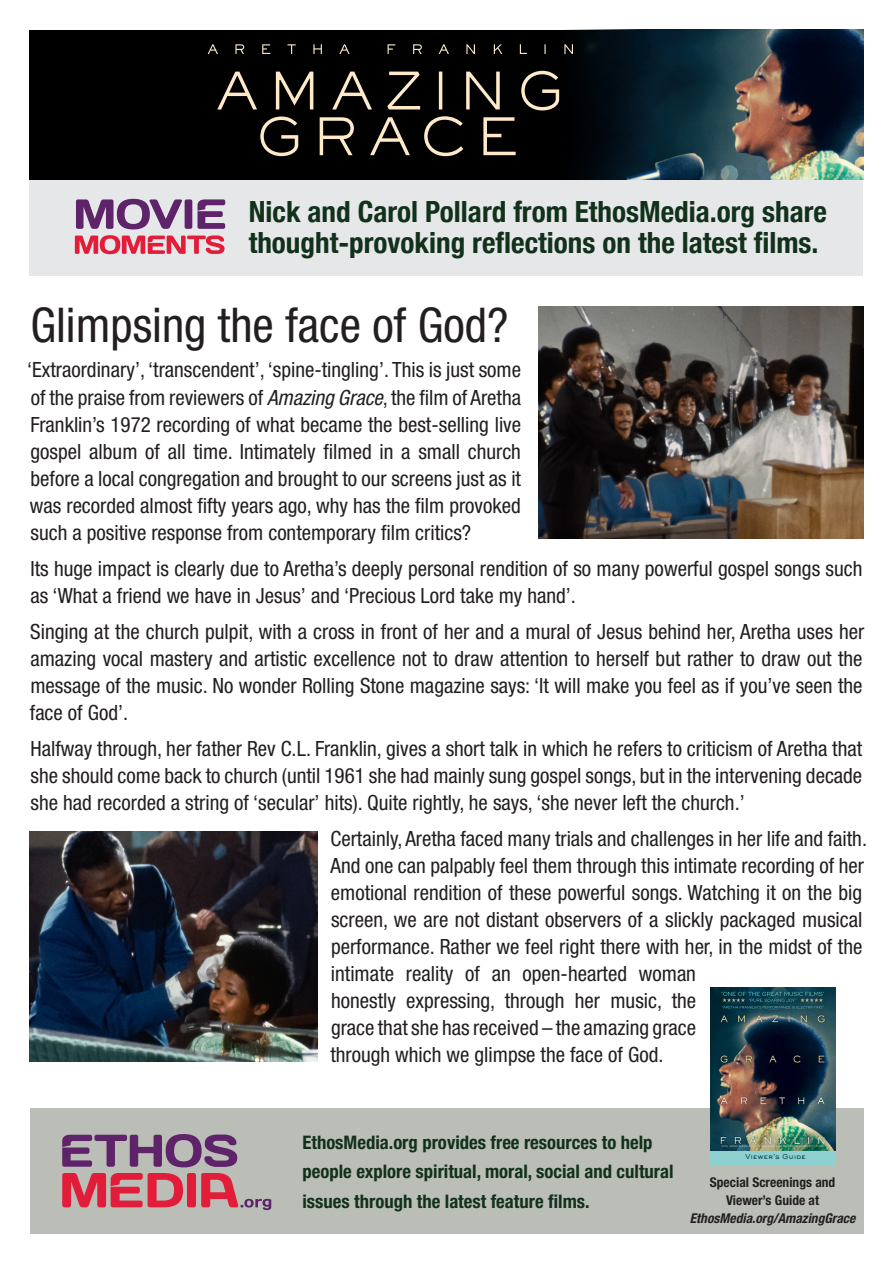
<style>
.page{position:relative;width:893px;height:1263px;background:#fff}
.page>*{position:absolute;margin:0;border:0;box-sizing:border-box;transform-origin:0 0}
.t1{font:condensed 48px "Helvetica Neue";color:#231f20}
.t2{font:700 condensed 29.25px/30.9px "Helvetica Neue";color:#12311b}
.Body{font:condensed 21px/27px "Helvetica Neue";color:#231f20;text-align:justify}
.t3{font:700 condensed 18.6px/29.5px "Helvetica Neue";color:#12311b}
.Body-2{font:700 condensed 13.5px/18px "Helvetica Neue";color:#231f20;text-align:center}
.t4{font:500 6.75px "Sackers Gothic Std";letter-spacing:-.01em;color:#01394d}
.s1{font-style:italic}
</style>
<div class="page">
<div style="left:30px;top:1108px;width:833px;height:125px;background:#bbbeb7"></div>
<div style="left:187px;top:1173px;width:9px;height:34px;background:#e21d39;border-radius:2px"></div>
<svg style="left:201px;top:1173px;width:70px;height:37px"></svg>
<svg style="left:62px;top:1134px;width:175px;height:33px"></svg>
<svg style="left:62px;top:1173px;width:121px;height:34px"></svg>
<img style="left:539px;top:307px;width:324px;height:231px">
<img style="left:30px;top:831px;width:287px;height:230px">
<div style="left:30px;top:180px;width:833px;height:96px;background:#e6e7e9"></div>
<div style="left:30px;top:30px;width:833px;height:150px;background:#000"></div>
<img style="left:559px;top:30px;width:304px;height:150px">
<svg style="left:198px;top:199px;width:27px;height:30px"></svg>
<svg style="left:76px;top:199px;width:106px;height:30px"></svg>
<div style="left:185px;top:199px;width:7px;height:30px;background:#5e2369;border-radius:2px"></div>
<svg style="left:75px;top:235px;width:150px;height:19px"></svg>
<img style="left:710px;top:988px;width:125px;height:162px">
<div style="left:710px;top:1150px;width:125px;height:15px;background:#8fd0d0"></div>
<svg style="left:721px;top:1145px;width:103px;height:2px"></svg>
<svg style="left:721px;top:992px;width:103px;height:18px;background:#1b4d58"></svg>
<svg style="left:217px;top:71px;width:342px;height:85px"></svg>
<svg style="left:208px;top:44px;width:365px;height:10px"></svg>
<p class="t2" style="left:249px;top:194px;width:580px">Nick and Carol Pollard from EthosMedia.org share thought-provoking reflections on the latest films.</p>
<p class="t1" style="left:30px;top:297px;width:479px">Glimpsing the face of God?</p>
<p class="Body" style="left:27px;top:356px;width:495px">‘Extraordinary’, ‘transcendent’, ‘spine-tingling’. This is just some of the praise from reviewers of <span class="s1">Amazing Grace</span>, the film of Aretha Franklin’s 1972 recording of what became the best-selling live gospel album of all time. Intimately filmed in a small church before a local congregation and brought to our screens just as it was recorded almost fifty years ago, why has the film provoked such a positive response from contemporary film critics?</p>
<p class="Body" style="left:30px;top:554px;width:833px">Its huge impact is clearly due to Aretha’s deeply personal rendition of so many powerful gospel songs such as ‘What a friend we have in Jesus’ and ‘Precious Lord take my hand’.</p>
<p class="Body" style="left:30px;top:617px;width:836px">Singing at the church pulpit, with a cross in front of her and a mural of Jesus behind her, Aretha uses her amazing vocal mastery and artistic excellence not to draw attention to herself but rather to draw out the message of the music. No wonder Rolling Stone magazine says: ‘It will make you feel as if you’ve seen the face of God’.</p>
<p class="Body" style="left:31px;top:734px;width:833px">Halfway through, her father Rev C.L. Franklin, gives a short talk in which he refers to criticism of Aretha that she should come back to church (until 1961 she had mainly sung gospel songs, but in the intervening decade she had recorded a string of ‘secular’ hits). Quite rightly, he says, ‘she never left the church.’</p>
<p class="Body" style="left:330px;top:824px;width:538px;text-align:left">Certainly, Aretha faced many trials and challenges in her life and faith.<br>And one can palpably feel them through this intimate recording of her emotional rendition of these powerful songs. Watching it on the big screen, we are not distant observers of a slickly packaged musical performance. Rather we feel right there with her, in the midst of the intimate reality of an open-hearted woman<br>honestly expressing, through her music, the<br>grace that she has received – the amazing grace<br>through which we glimpse the face of God.</p>
<p class="t3" style="left:302px;top:1127px;width:373px">EthosMedia.org provides free resources to help people explore spiritual, moral, social and cultural issues through the latest feature films.</p>
<p class="t4" style="left:745px;top:1152px;width:62px">Viewer’s Guide</p>
<p class="Body-2" style="left:690px;top:1173px;width:167px">Special Screenings and<br>Viewer’s Guide at<br><span class="s1">EthosMedia.org/AmazingGrace</span></p>
</div>
